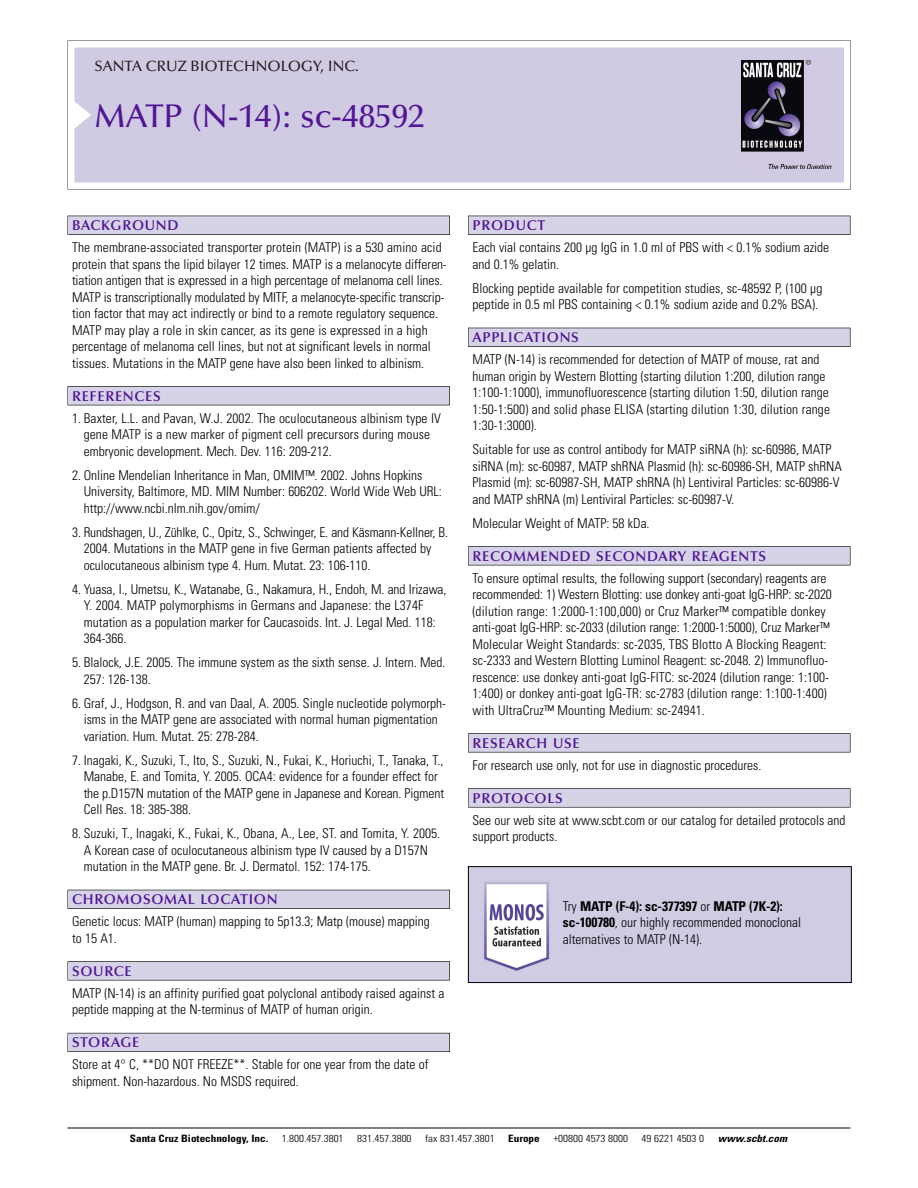
<style>
.page{position:relative;width:918px;height:1188px;background:#fff}
.page>*{position:absolute;margin:0;border:0;box-sizing:border-box;transform-origin:0 0}
.t1{font:500 33px "Optima";color:#511695}
.t2{font:500 15px "Optima";color:#231f20}
.t3{font:600 14.25px "Optima";letter-spacing:.05em;color:#511695}
.t4{font:300 condensed 13.5px/16.5px "Univers";color:#000}
.t5{font:300 condensed 10.2px "Univers";color:#000;scale:1.1 1}
.t6{font:700 condensed 10.2px "Univers";color:#000;scale:1.1 1}
.t7{font:italic 700 condensed 10.2px "Univers";letter-spacing:.005em;color:#000;scale:1.1 1}
.s1{font-weight:700}
</style>
<div class="page">
<svg style="left:68px;top:40px;width:783px;height:149px"></svg>
<div style="left:74px;top:47px;width:770px;height:135px;background:#d1cae3"></div>
<img style="left:741px;top:60px;width:90px;height:108px">
<div style="left:68px;top:216px;width:382px;height:19px;background:#525155"></div>
<div style="left:68px;top:216px;width:381px;height:18px;background:#d7d3e7"></div>
<div style="left:68px;top:386px;width:382px;height:19px;background:#525155"></div>
<div style="left:68px;top:387px;width:381px;height:18px;background:#d7d3e7"></div>
<div style="left:68px;top:890px;width:382px;height:19px;background:#525158"></div>
<div style="left:68px;top:890px;width:381px;height:18px;background:#d7d3e7"></div>
<div style="left:68px;top:961px;width:382px;height:19px;background:#575759"></div>
<div style="left:68px;top:962px;width:381px;height:18px;background:#d7d3e7"></div>
<div style="left:68px;top:1033px;width:382px;height:19px;background:#5b5a62"></div>
<div style="left:68px;top:1033px;width:381px;height:18px;background:#d7d3e7"></div>
<div style="left:468px;top:216px;width:382px;height:19px;background:#525155"></div>
<div style="left:468px;top:216px;width:382px;height:18px;background:#d7d3e7"></div>
<div style="left:468px;top:328px;width:382px;height:19px;background:#515055"></div>
<div style="left:468px;top:328px;width:382px;height:18px;background:#d7d3e7"></div>
<div style="left:468px;top:546px;width:382px;height:19px;background:#545357"></div>
<div style="left:468px;top:547px;width:382px;height:18px;background:#d7d3e7"></div>
<div style="left:468px;top:733px;width:382px;height:19px;background:#575759"></div>
<div style="left:468px;top:734px;width:382px;height:18px;background:#d7d3e7"></div>
<svg style="left:468px;top:788px;width:382px;height:20px"></svg>
<div style="left:468px;top:789px;width:382px;height:18px;background:#d7d3e7"></div>
<hr style="left:68px;top:1128px;width:782px;height:1px;background:#000">
<img style="left:470px;top:868px;width:380px;height:113px">
<div style="left:468px;top:866px;width:384px;height:117px;border:1px solid #000"></div>
<p class="t2" style="left:94px;top:61px;width:266px">SANTA CRUZ BIOTECHNOLOGY, INC.</p>
<h1 class="t1" style="left:94px;top:103px;width:332px">MATP (N-14): sc-48592</h1>
<p class="t3" style="left:72px;top:219px;width:108px">BACKGROUND</p>
<p class="t4" style="left:72px;top:240px;width:376px">The membrane-associated transporter protein (MATP) is a 530 amino acid protein that spans the lipid bilayer 12 times. MATP is a melanocyte differen&shy;tiation antigen that is expressed in a high percentage of melanoma cell lines.<br>MATP is transcriptionally modulated by MITF, a melanocyte-specific transcrip&shy;tion factor that may act indirectly or bind to a remote regulatory sequence.<br>MATP may play a role in skin cancer, as its gene is expressed in a high percentage of melanoma cell lines, but not at significant levels in normal tissues. Mutations in the MATP gene have also been linked to albinism.</p>
<p class="t3" style="left:72px;top:390px;width:90px">REFERENCES</p>
<p class="t4" style="left:84px;top:411px;width:359px;text-indent:-12px">1. Baxter, L.L. and Pavan, W.J. 2002. The oculocutaneous albinism type IV gene MATP is a new marker of pigment cell precursors during mouse embryonic development. Mech. Dev. 116: 209-212.</p>
<p class="t4" style="left:84px;top:468px;width:360px;text-indent:-12px">2. Online Mendelian Inheritance in Man, OMIM™. 2002. Johns Hopkins<br>University, Baltimore, MD. MIM Number: 606202. World Wide Web URL: http://www.ncbi.nlm.nih.gov/omim/</p>
<p class="t4" style="left:84px;top:525px;width:366px;text-indent:-12px">3. Rundshagen, U., Zühlke, C., Opitz, S., Schwinger, E. and Käsmann-Kellner, B.<br>2004. Mutations in the MATP gene in five German patients affected by oculocutaneous albinism type 4. Hum. Mutat. 23: 106-110.</p>
<p class="t4" style="left:84px;top:582px;width:364px;text-indent:-12px">4. Yuasa, I., Umetsu, K., Watanabe, G., Nakamura, H., Endoh, M. and Irizawa, Y. 2004. MATP polymorphisms in Germans and Japanese: the L374F mutation as a population marker for Caucasoids. Int. J. Legal Med. 118:<br>364-366.</p>
<p class="t4" style="left:84px;top:655px;width:363px;text-indent:-12px">5. Blalock, J.E. 2005. The immune system as the sixth sense. J. Intern. Med.<br>257: 126-138.</p>
<p class="t4" style="left:84px;top:696px;width:364px;text-indent:-12px">6. Graf, J., Hodgson, R. and van Daal, A. 2005. Single nucleotide polymorph&shy;isms in the MATP gene are associated with normal human pigmentation variation. Hum. Mutat. 25: 278-284.</p>
<p class="t4" style="left:84px;top:753px;width:362px;text-indent:-12px">7. Inagaki, K., Suzuki, T., Ito, S., Suzuki, N., Fukai, K., Horiuchi, T., Tanaka, T., Manabe, E. and Tomita, Y. 2005. OCA4: evidence for a founder effect for the p.D157N mutation of the MATP gene in Japanese and Korean. Pigment Cell Res. 18: 385-388.</p>
<p class="t4" style="left:84px;top:826px;width:358px;text-indent:-12px">8. Suzuki, T., Inagaki, K., Fukai, K., Obana, A., Lee, ST. and Tomita, Y. 2005.<br>A Korean case of oculocutaneous albinism type IV caused by a D157N mutation in the MATP gene. Br. J. Dermatol. 152: 174-175.</p>
<p class="t3" style="left:72px;top:894px;width:207px">CHROMOSOMAL LOCATION</p>
<p class="t4" style="left:72px;top:914px;width:359px">Genetic locus: MATP (human) mapping to 5p13.3; Matp (mouse) mapping to 15 A1.</p>
<p class="t3" style="left:72px;top:965px;width:61px">SOURCE</p>
<p class="t4" style="left:72px;top:986px;width:374px">MATP (N-14) is an affinity purified goat polyclonal antibody raised against a peptide mapping at the N-terminus of MATP of human origin.</p>
<p class="t3" style="left:72px;top:1037px;width:69px">STORAGE</p>
<p class="t4" style="left:72px;top:1057px;width:358px">Store at 4° C, **DO NOT FREEZE**. Stable for one year from the date of shipment. Non-hazardous. No MSDS required.</p>
<p class="t3" style="left:473px;top:219px;width:74px">PRODUCT</p>
<p class="t4" style="left:473px;top:240px;width:358px">Each vial contains 200 µg IgG in 1.0 ml of PBS with &lt; 0.1% sodium azide and 0.1% gelatin.</p>
<p class="t4" style="left:473px;top:281px;width:351px">Blocking peptide available for competition studies, sc-48592 P, (100 µg peptide in 0.5 ml PBS containing &lt; 0.1% sodium azide and 0.2% BSA).</p>
<p class="t3" style="left:473px;top:332px;width:108px">APPLICATIONS</p>
<p class="t4" style="left:473px;top:352px;width:359px">MATP (N-14) is recommended for detection of MATP of mouse, rat and human origin by Western Blotting (starting dilution 1:200, dilution range 1:100-1:1000), immunofluorescence (starting dilution 1:50, dilution range 1:50-1:500) and solid phase ELISA (starting dilution 1:30, dilution range 1:30-1:3000).</p>
<p class="t4" style="left:473px;top:442px;width:371px">Suitable for use as control antibody for MATP siRNA (h): sc-60986, MATP siRNA (m): sc-60987, MATP shRNA Plasmid (h): sc-60986-SH, MATP shRNA Plasmid (m): sc-60987-SH, MATP shRNA (h) Lentiviral Particles: sc-60986-V and MATP shRNA (m) Lentiviral Particles: sc-60987-V.</p>
<p class="t4" style="left:473px;top:516px;width:179px">Molecular Weight of MATP: 58 kDa.</p>
<p class="t3" style="left:473px;top:550px;width:295px">RECOMMENDED SECONDARY REAGENTS</p>
<p class="t4" style="left:473px;top:571px;width:361px">To ensure optimal results, the following support (secondary) reagents are recommended: 1) Western Blotting: use donkey anti-goat IgG-HRP: sc-2020 (dilution range: 1:2000-1:100,000) or Cruz Marker™ compatible donkey anti-goat IgG-HRP: sc-2033 (dilution range: 1:2000-1:5000), Cruz Marker™ Molecular Weight Standards: sc-2035, TBS Blotto A Blocking Reagent: sc-2333 and Western Blotting Luminol Reagent: sc-2048. 2) Immunofluo&shy;rescence: use donkey anti-goat IgG-FITC: sc-2024 (dilution range: 1:100- 1:400) or donkey anti-goat IgG-TR: sc-2783 (dilution range: 1:100-1:400) with UltraCruz™ Mounting Medium: sc-24941.</p>
<p class="t3" style="left:473px;top:737px;width:109px">RESEARCH USE</p>
<p class="t4" style="left:473px;top:758px;width:290px">For research use only, not for use in diagnostic procedures.</p>
<p class="t3" style="left:473px;top:792px;width:92px">PROTOCOLS</p>
<p class="t4" style="left:473px;top:813px;width:375px">See our web site at www.scbt.com or our catalog for detailed protocols and support products.</p>
<p class="t4" style="left:563px;top:899px;width:240px">Try <span class="s1">MATP (F-4): sc-377397</span> or <span class="s1">MATP (7K-2): sc-100780</span>, our highly recommended monoclonal alternatives to MATP (N-14).</p>
<p class="t6" style="left:130px;top:1135px;width:127px">Santa Cruz Biotechnology, Inc.</p>
<p class="t5" style="left:282px;top:1135px;width:58px">1.800.457.3801</p>
<p class="t5" style="left:357px;top:1135px;width:51px">831.457.3800</p>
<p class="t5" style="left:425px;top:1135px;width:65px">fax 831.457.3801</p>
<p class="t6" style="left:508px;top:1135px;width:30px">Europe</p>
<p class="t5" style="left:553px;top:1135px;width:69px">+00800 4573 8000</p>
<p class="t5" style="left:642px;top:1135px;width:58px">49 6221 4503 0</p>
<p class="t7" style="left:718px;top:1135px;width:64px">www.scbt.com</p>
</div>
